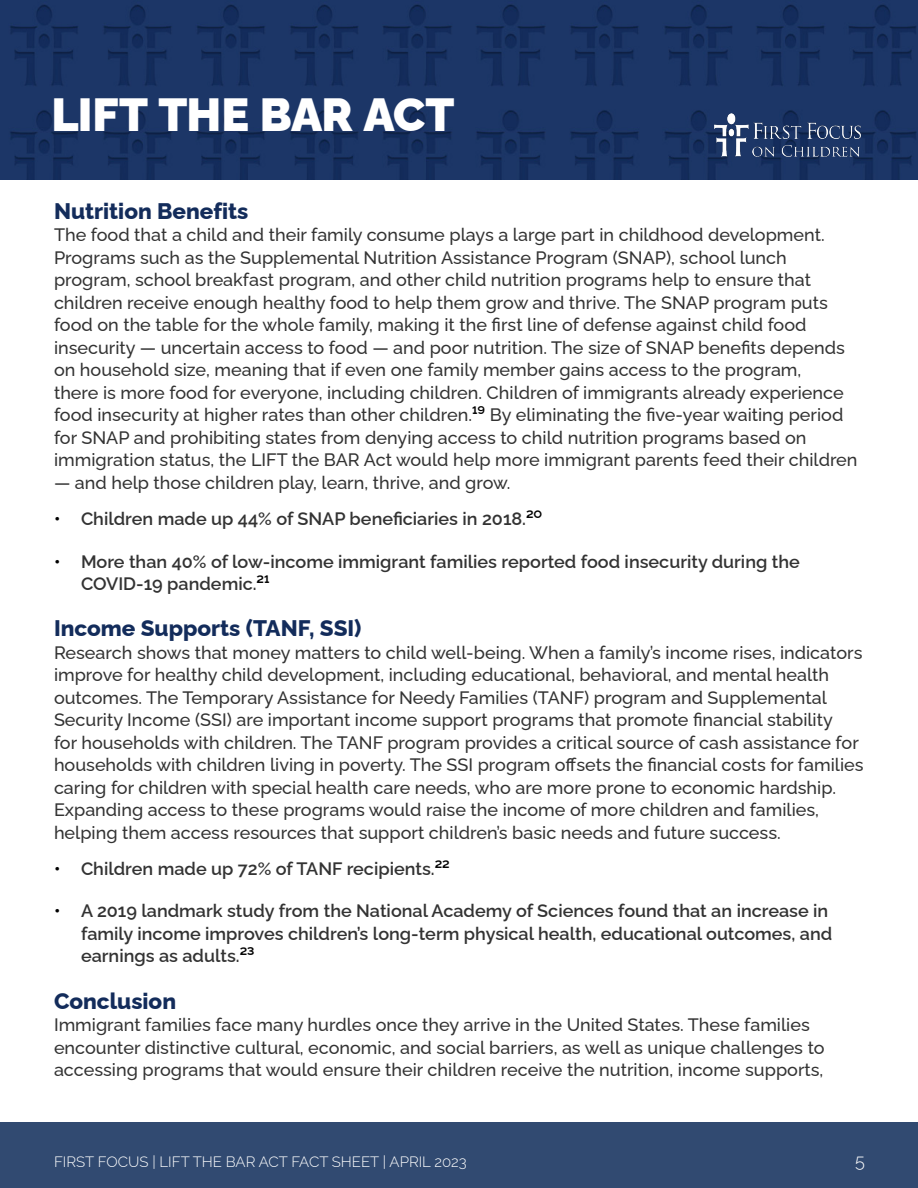
<style>
.page{position:relative;width:918px;height:1188px;background:#fff}
.page>*{position:absolute;margin:0;border:0;box-sizing:border-box;transform-origin:0 0}
.t1{font:900 46.5px "Raleway";letter-spacing:-.015em;color:#fff}
.t2{font:800 22.5px "Raleway";color:#132c5b}
.t3{font:500 18px/22.5px "Raleway";color:#333}
.t4{font:600 18px/22.5px "Raleway";color:#333}
.t5{font:300 18px "Raleway";color:#fff}
.t6{font:300 15px "Raleway";color:#fff}
.s1{font-weight:700;color:#000}
.s2{color:#000}
</style>
<div class="page">
<div style="left:0;top:1122px;width:918px;height:66px;background:#314a71"></div>
<img style="left:0;top:0;width:918px;height:179px">
<img style="left:711px;top:113px;width:153px;height:47px">
<h1 class="t1" style="left:51px;top:77px;width:405px">LIFT THE BAR ACT</h1>
<p class="t2" style="left:54px;top:193px;width:196px">Nutrition Benefits</p>
<p class="t3" style="left:54px;top:222px;width:805px">The food that a child and their family consume plays a large part in childhood development.<br>Programs such as the Supplemental Nutrition Assistance Program (SNAP), school lunch program, school breakfast program, and other child nutrition programs help to ensure that children receive enough healthy food to help them grow and thrive. The SNAP program puts food on the table for the whole family, making it the first line of defense against child food insecurity — uncertain access to food — and poor nutrition. The size of SNAP benefits depends on household size, meaning that if even one family member gains access to the program,<br>there is more food for everyone, including children. Children of immigrants already experience food insecurity at higher rates than other children.<span class="s1">19</span> By eliminating the five-year waiting period for SNAP and prohibiting states from denying access to child nutrition programs based on immigration status, the LIFT the BAR Act would help more immigrant parents feed their children</p>
<p class="t3" style="left:54px;top:469px;width:458px">— and help those children play, learn, thrive, and grow.</p>
<p class="t4" style="left:54px;top:505px;width:490px"><span class="s2">•</span> Children made up 44% of SNAP beneficiaries in 2018.<span class="s1">20</span></p>
<p class="t4" style="left:81px;top:548px;width:720px;text-indent:-27px"><span class="s2">•</span> More than 40% of low-income immigrant families reported food insecurity during the<br>COVID-19 pandemic.<span class="s1">21</span></p>
<p class="t2" style="left:54px;top:610px;width:309px">Income Supports (TANF, SSI)</p>
<p class="t3" style="left:54px;top:639px;width:811px">Research shows that money matters to child well-being. When a family’s income rises, indicators improve for healthy child development, including educational, behavioral, and mental health outcomes. The Temporary Assistance for Needy Families (TANF) program and Supplemental Security Income (SSI) are important income support programs that promote financial stability<br>for households with children. The TANF program provides a critical source of cash assistance for households with children living in poverty. The SSI program offsets the financial costs for families caring for children with special health care needs, who are more prone to economic hardship.<br>Expanding access to these programs would raise the income of more children and families, helping them access resources that support children’s basic needs and future success.</p>
<p class="t4" style="left:54px;top:855px;width:397px"><span class="s2">•</span> Children made up 72% of TANF recipients.<span class="s1">22</span></p>
<p class="t4" style="left:81px;top:898px;width:753px;text-indent:-27px"><span class="s2">•</span> A 2019 landmark study from the National Academy of Sciences found that an increase in family income improves children’s long-term physical health, educational outcomes, and earnings as adults.<span class="s1">23</span></p>
<p class="t2" style="left:54px;top:983px;width:124px">Conclusion</p>
<p class="t3" style="left:54px;top:1011px;width:772px">Immigrant families face many hurdles once they arrive in the United States. These families encounter distinctive cultural, economic, and social barriers, as well as unique challenges to accessing programs that would ensure their children receive the nutrition, income supports,</p>
<p class="t6" style="left:54px;top:1150px;width:414px">FIRST FOCUS | LIFT THE BAR ACT FACT SHEET | APRIL 2023</p>
<p class="t5" style="left:855px;top:1147px;width:11px">5</p>
</div>
